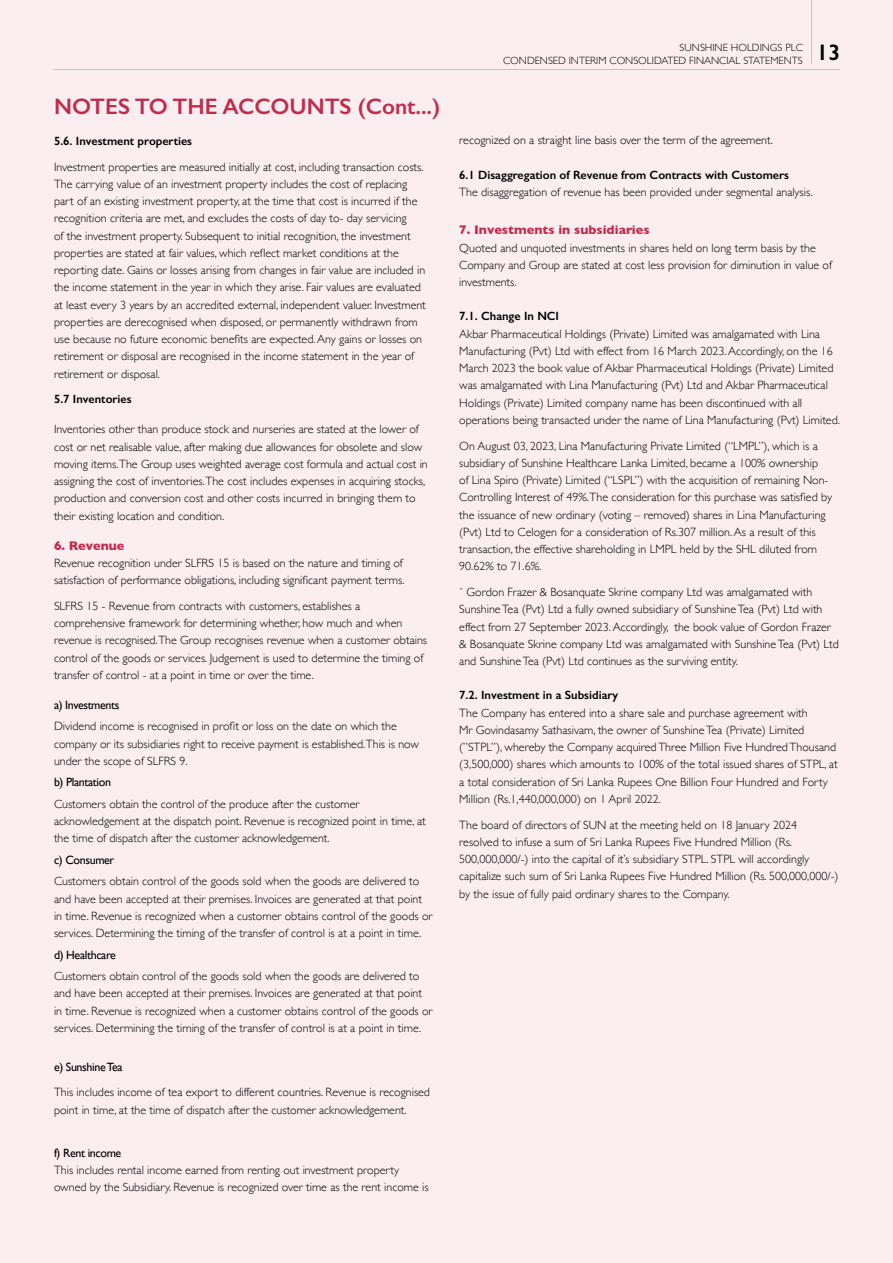
<style>
.page{position:relative;width:893px;height:1263px;background:#faeef1}
.page>*{position:absolute;margin:0;border:0;box-sizing:border-box;transform-origin:0 0}
.t1{font:600 22.5px "Gill Sans";color:#c02c4e}
.t2{font:600 22.5px "Gill Sans";color:#000}
.t3{font:700 12.75px "Gill Sans";color:#c02c4e}
.t4{font:300 12px/17.2px "Gill Sans";color:#000}
.t5{font:600 12px "Gill Sans";color:#000}
.t6{font:12px "Gill Sans";letter-spacing:-.03em;color:#000}
.t7{font:300 10.5px/12.6px "Gill Sans";color:#000;text-align:right}
</style>
<div class="page">
<hr style="left:53px;top:69px;width:787px;height:1px;background:#c0c2c4">
<hr style="left:811px;top:0;width:1px;height:64px;background:#c0c2c4">
<h1 class="t1" style="left:54px;top:93px;width:388px">NOTES TO THE ACCOUNTS (Cont...)</h1>
<p class="t5" style="left:54px;top:133px;width:140px">5.6. Investment properties</p>
<p class="t4" style="left:54px;top:157px;width:373px">Investment properties are measured initially at cost, including transaction costs.<br>The carrying value of an investment property includes the cost of replacing part of an existing investment property, at the time that cost is incurred if the recognition criteria are met, and excludes the costs of day to- day servicing<br>of the investment property. Subsequent to initial recognition, the investment properties are stated at fair values, which reflect market conditions at the reporting date. Gains or losses arising from changes in fair value are included in the income statement in the year in which they arise. Fair values are evaluated at least every 3 years by an accredited external, independent valuer. Investment properties are derecognised when disposed, or permanently withdrawn from use because no future economic benefits are expected. Any gains or losses on retirement or disposal are recognised in the income statement in the year of retirement or disposal.</p>
<p class="t5" style="left:54px;top:392px;width:79px">5.7 Inventories</p>
<p class="t4" style="left:54px;top:420px;width:375px">Inventories other than produce stock and nurseries are stated at the lower of cost or net realisable value, after making due allowances for obsolete and slow moving items.The Group uses weighted average cost formula and actual cost in assigning the cost of inventories.The cost includes expenses in acquiring stocks, production and conversion cost and other costs incurred in bringing them to their existing location and condition.</p>
<p class="t3" style="left:54px;top:535px;width:72px">6. Revenue</p>
<p class="t4" style="left:54px;top:554px;width:352px">Revenue recognition under SLFRS 15 is based on the nature and timing of satisfaction of performance obligations, including significant payment terms.</p>
<p class="t4" style="left:54px;top:597px;width:375px">SLFRS 15 - Revenue from contracts with customers, establishes a comprehensive framework for determining whether, how much and when revenue is recognised.The Group recognises revenue when a customer obtains control of the goods or services. Judgement is used to determine the timing of transfer of control - at a point in time or over the time.</p>
<p class="t6" style="left:54px;top:698px;width:67px">a) Investments</p>
<p class="t4" style="left:54px;top:717px;width:367px">Dividend income is recognised in profit or loss on the date on which the company or its subsidiaries right to receive payment is established.This is now under the scope of SLFRS 9.</p>
<p class="t6" style="left:54px;top:775px;width:59px">b) Plantation</p>
<p class="t4" style="left:54px;top:795px;width:373px">Customers obtain the control of the produce after the customer acknowledgement at the dispatch point. Revenue is recognized point in time, at the time of dispatch after the customer acknowledgement.</p>
<p class="t6" style="left:54px;top:853px;width:62px">c) Consumer</p>
<p class="t4" style="left:54px;top:872px;width:380px">Customers obtain control of the goods sold when the goods are delivered to and have been accepted at their premises. Invoices are generated at that point in time. Revenue is recognized when a customer obtains control of the goods or services. Determining the timing of the transfer of control is at a point in time.</p>
<p class="t6" style="left:54px;top:947px;width:63px">d) Healthcare</p>
<p class="t4" style="left:54px;top:967px;width:380px">Customers obtain control of the goods sold when the goods are delivered to and have been accepted at their premises. Invoices are generated at that point in time. Revenue is recognized when a customer obtains control of the goods or services. Determining the timing of the transfer of control is at a point in time.</p>
<p class="t6" style="left:54px;top:1059px;width:70px">e) Sunshine Tea</p>
<p class="t4" style="left:54px;top:1083px;width:378px">This includes income of tea export to different countries. Revenue is recognised point in time, at the time of dispatch after the customer acknowledgement.</p>
<p class="t6" style="left:54px;top:1145px;width:69px">f) Rent income</p>
<p class="t4" style="left:54px;top:1161px;width:376px">This includes rental income earned from renting out investment property owned by the Subsidiary. Revenue is recognized over time as the rent income is</p>
<p class="t7" style="left:503px;top:41px;width:301px">SUNSHINE HOLDINGS PLC<br>CONDENSED INTERIM CONSOLIDATED FINANCIAL STATEMENTS</p>
<h1 class="t2" style="left:816px;top:39px;width:25px">13</h1>
<p class="t4" style="left:459px;top:131px;width:315px">recognized on a straight line basis over the term of the agreement.</p>
<p class="t5" style="left:459px;top:167px;width:331px">6.1 Disaggregation of Revenue from Contracts with Customers</p>
<p class="t4" style="left:459px;top:183px;width:355px">The disaggregation of revenue has been provided under segmental analysis.</p>
<p class="t3" style="left:459px;top:220px;width:192px">7. Investments in subsidiaries</p>
<p class="t4" style="left:459px;top:239px;width:374px">Quoted and unquoted investments in shares held on long term basis by the<br>Company and Group are stated at cost less provision for diminution in value of investments.</p>
<p class="t5" style="left:459px;top:309px;width:101px">7.1. Change In NCI</p>
<p class="t4" style="left:459px;top:325px;width:382px">Akbar Pharmaceutical Holdings (Private) Limited was amalgamated with Lina Manufacturing (Pvt) Ltd with effect from 16 March 2023. Accordingly, on the 16<br>March 2023 the book value of Akbar Pharmaceutical Holdings (Private) Limited was amalgamated with Lina Manufacturing (Pvt) Ltd and Akbar Pharmaceutical Holdings (Private) Limited company name has been discontinued with all operations being transacted under the name of Lina Manufacturing (Pvt) Limited.</p>
<p class="t4" style="left:459px;top:436px;width:374px">On August 03, 2023, Lina Manufacturing Private Limited (“LMPL”), which is a subsidiary of Sunshine Healthcare Lanka Limited, became a 100% ownership<br>of Lina Spiro (Private) Limited (“LSPL”) with the acquisition of remaining Non-Controlling Interest of 49%.The consideration for this purchase was satisfied by the issuance of new ordinary (voting – removed) shares in Lina Manufacturing (Pvt) Ltd to Celogen for a consideration of Rs.307 million. As a result of this transaction, the effective shareholding in LMPL held by the SHL diluted from 90.62% to 71.6%.</p>
<p class="t4" style="left:459px;top:583px;width:381px">` Gordon Frazer &amp; Bosanquate Skrine company Ltd was amalgamated with Sunshine Tea (Pvt) Ltd a fully owned subsidiary of Sunshine Tea (Pvt) Ltd with effect from 27 September 2023. Accordingly, the book value of Gordon Frazer &amp; Bosanquate Skrine company Ltd was amalgamated with Sunshine Tea (Pvt) Ltd and Sunshine Tea (Pvt) Ltd continues as the surviving entity.</p>
<p class="t5" style="left:459px;top:688px;width:160px">7.2. Investment in a Subsidiary</p>
<p class="t4" style="left:459px;top:703px;width:380px">The Company has entered into a share sale and purchase agreement with<br>Mr Govindasamy Sathasivam, the owner of Sunshine Tea (Private) Limited (”STPL”), whereby the Company acquired Three Million Five Hundred Thousand (3,500,000) shares which amounts to 100% of the total issued shares of STPL, at a total consideration of Sri Lanka Rupees One Billion Four Hundred and Forty Million (Rs.1,440,000,000) on 1 April 2022.</p>
<p class="t4" style="left:459px;top:815px;width:381px">The board of directors of SUN at the meeting held on 18 January 2024 resolved to infuse a sum of Sri Lanka Rupees Five Hundred Million (Rs.<br>500,000,000/-) into the capital of it’s subsidiary STPL. STPL will accordingly capitalize such sum of Sri Lanka Rupees Five Hundred Million (Rs. 500,000,000/-) by the issue of fully paid ordinary shares to the Company.</p>
</div>
